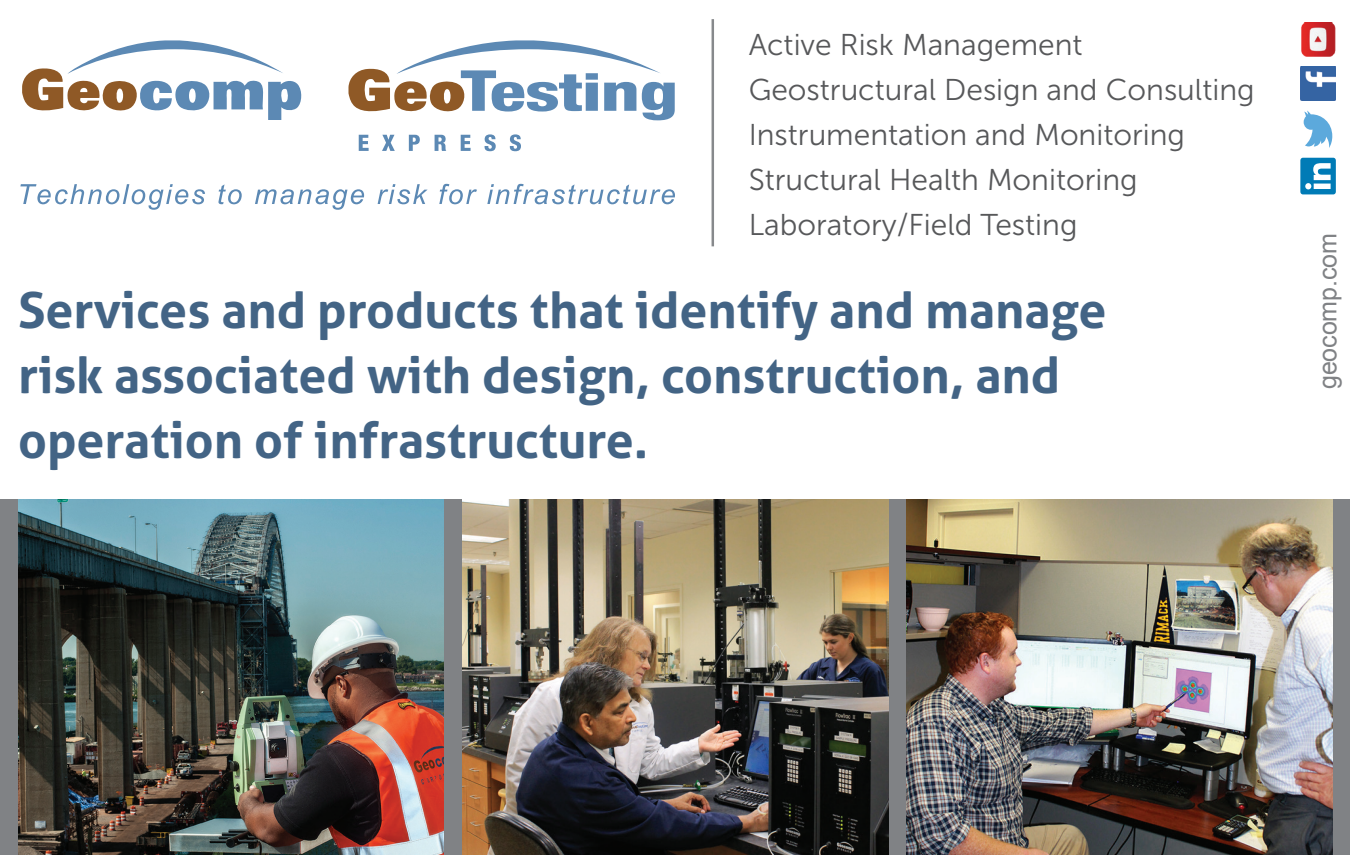
<style>
.page{position:relative;width:1350px;height:855px;background:#fff}
.page>*{position:absolute;margin:0;border:0;box-sizing:border-box;transform-origin:0 0}
.t1{font:700 50px/65px "Aller";color:#436485}
.t2{font:30px/45px "Museo Sans 300";color:#57585a}
.t3{font:25px "Arial";letter-spacing:-.005em;color:#808285}
</style>
<div class="page">
<div style="left:0;top:500px;width:1350px;height:355px;background:#808285"></div>
<svg style="left:22px;top:40px;width:280px;height:80px"></svg>
<svg style="left:348px;top:40px;width:327px;height:80px"></svg>
<svg style="left:359px;top:135px;width:10px;height:16px"></svg>
<svg style="left:382px;top:135px;width:13px;height:16px"></svg>
<svg style="left:409px;top:135px;width:11px;height:16px"></svg>
<svg style="left:435px;top:135px;width:11px;height:16px"></svg>
<svg style="left:461px;top:135px;width:10px;height:16px"></svg>
<svg style="left:485px;top:134px;width:11px;height:17px"></svg>
<svg style="left:510px;top:134px;width:11px;height:17px"></svg>
<svg style="left:20px;top:184px;width:185px;height:26px"></svg>
<svg style="left:218px;top:184px;width:24px;height:20px"></svg>
<svg style="left:255px;top:189px;width:109px;height:21px"></svg>
<svg style="left:378px;top:184px;width:50px;height:20px"></svg>
<svg style="left:439px;top:184px;width:38px;height:20px"></svg>
<svg style="left:487px;top:184px;width:188px;height:20px"></svg>
<hr style="left:712px;top:19px;width:2px;height:227px;background:#87898c">
<img style="left:907px;top:500px;width:425px;height:355px">
<img style="left:18px;top:500px;width:426px;height:355px">
<img style="left:1301px;top:66px;width:35px;height:34px">
<svg style="left:1304px;top:111px;width:28px;height:37px"></svg>
<div style="left:1300px;top:158px;width:36px;height:36px;background:#007bb6;border-radius:3px"></div>
<svg style="left:1305px;top:163px;width:26px;height:26px"></svg>
<img style="left:1301px;top:22px;width:35px;height:34px">
<img style="left:462px;top:500px;width:426px;height:355px">
<p class="t2" style="left:749px;top:22px;width:507px">Active Risk Management<br>Geostructural Design and Consulting<br>Instrumentation and Monitoring<br>Structural Health Monitoring<br>Laboratory/Field Testing</p>
<h1 class="t1" style="left:18px;top:277px;width:1090px">Services and products that identify and manage risk associated with design, construction, and operation of infrastructure.</h1>
<p class="t3" style="left:1311px;top:389px;width:157px;rotate:-90deg">geocomp.com</p>
</div>
